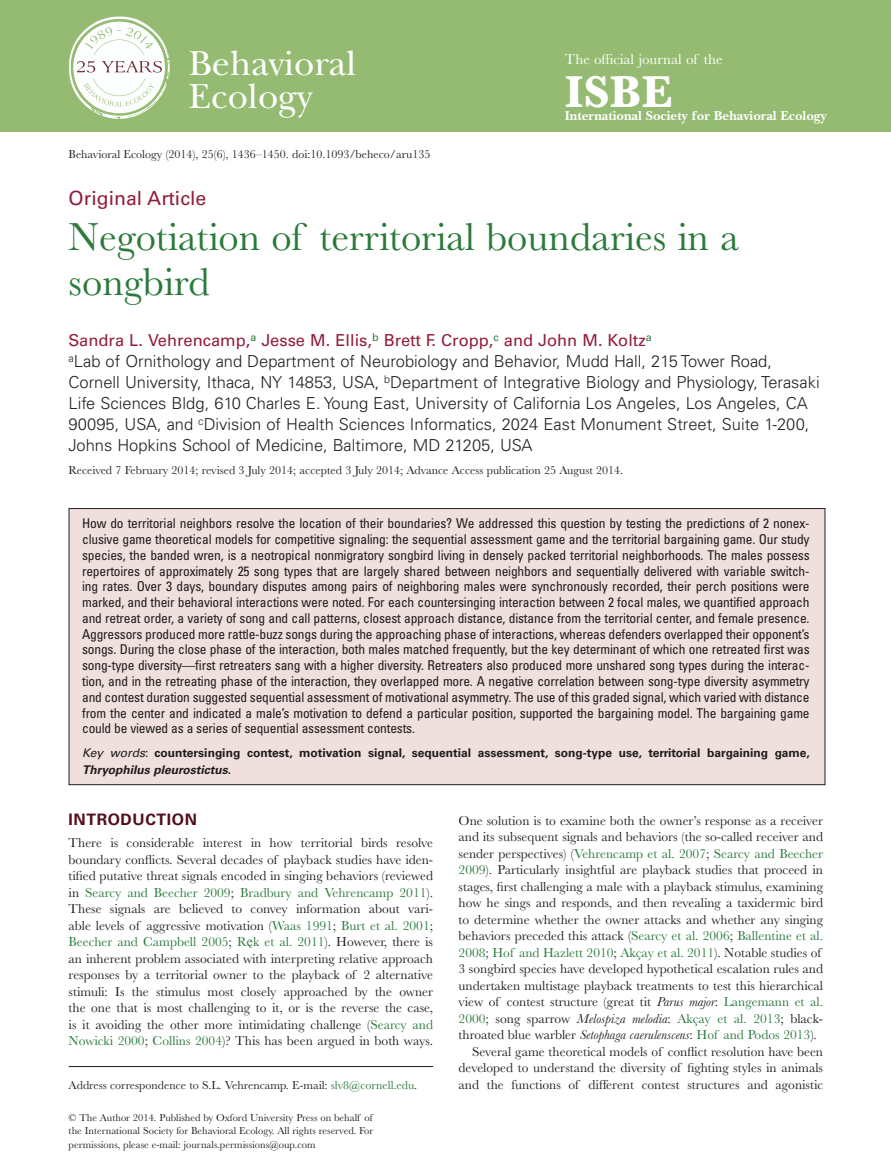
<style>
.page{position:relative;width:891px;height:1175px;background:#fff}
.page>*{position:absolute;margin:0;border:0;box-sizing:border-box;transform-origin:0 0}
.t1{font:700 46.35px "Baskerville MT Std";color:#fff}
.t2{font:40.5px/45px "Baskerville MT Std";color:#2a7a3b}
.t3{font:36.15px/33px "New Baskerville Std";color:#fff}
.t4{font:19.5px "Univers LT Std";color:#921d3a}
.t5{font:300 16.5px/21px "Univers LT Std";color:#231f20}
.t6{font:700 15.75px "Univers LT Std";letter-spacing:.04em;color:#510f1b}
.t7{font:15px "Baskerville MT Std";color:#fff}
.t8{font:condensed 13.5px/15.8px "Univers LT Std";letter-spacing:-.015em;color:#231f20;text-align:justify}
.t9{font:13.5px/16.5px "Baskerville MT Std";color:#231f20;text-align:justify}
.t10{font:13.5px "Baskerville MT Std";color:#2a7a3b}
.t11{font:700 13.5px "New Baskerville Std";color:#fff}
.t12{font:12px "Baskerville MT Std";color:#231f20}
.t13{font:700 12px/16.5px "Univers LT Std";color:#231f20}
.t14{font:10.5px/13.5px "Baskerville MT Std";color:#231f20;text-align:justify}
.s1{font-weight:400;color:#921d3a}
.s2{font-weight:400;font-style:italic}
.s3{font-weight:400}
.s4{font-style:italic}
.s5{color:#2a7a3b}
.s6{font-family:"Gandhari Unicode";color:#2a7a3b}
.s7{color:#231f20}
</style>
<div class="page">
<div style="left:0;top:0;width:891px;height:131px;background:#95bb73"></div>
<div style="left:69px;top:508px;width:756px;height:276px;background:#efe0de"></div>
<hr style="left:69px;top:1066px;width:364px;height:1px;background:#231f20">
<svg style="left:69px;top:16px;width:101px;height:103px"></svg>
<h3 class="t3" style="left:189px;top:47px;width:169px">Behavioral<br>Ecology</h3>
<p class="t12" style="left:69px;top:147px;width:363px">Behavioral Ecology (2014), 25(6), 1436–1450. doi:10.1093/beheco/aru135</p>
<p class="t7" style="left:565px;top:51px;width:160px">The official journal of the</p>
<h1 class="t1" style="left:565px;top:66px;width:109px">ISBE</h1>
<p class="t11" style="left:565px;top:108px;width:263px">International Society for Behavioral Ecology</p>
<h3 class="t4" style="left:69px;top:187px;width:139px">Original Article</h3>
<h2 class="t2" style="left:69px;top:215px;width:672px">Negotiation of territorial boundaries in a songbird</h2>
<p class="t5" style="left:69px;top:330px;width:753px"><span class="s1">Sandra L. Vehrencamp,</span><sup>a</sup> <span class="s1">Jesse M. Ellis,</span><sup>b</sup> <span class="s1">Brett F. Cropp,</span><sup>c</sup> <span class="s1">and John M. Koltz</span><sup>a<br></sup><sup>a</sup>Lab of Ornithology and Department of Neurobiology and Behavior, Mudd Hall, 215 Tower Road, Cornell University, Ithaca, NY 14853, USA, <sup>b</sup>Department of Integrative Biology and Physiology, Terasaki Life Sciences Bldg, 610 Charles E. Young East, University of California Los Angeles, Los Angeles, CA 90095, USA, and <sup>c</sup>Division of Health Sciences Informatics, 2024 East Monument Street, Suite 1-200, Johns Hopkins School of Medicine, Baltimore, MD 21205, USA</p>
<p class="t12" style="left:69px;top:463px;width:556px">Received 7 February 2014; revised 3 July 2014; accepted 3 July 2014; Advance Access publication 25 August 2014.</p>
<p class="t8" style="left:82px;top:515px;width:729px">How do territorial neighbors resolve the location of their boundaries? We addressed this question by testing the predictions of 2 nonex&shy;clusive game theoretical models for competitive signaling: the sequential assessment game and the territorial bargaining game. Our study species, the banded wren, is a neotropical nonmigratory songbird living in densely packed territorial neighborhoods. The males possess repertoires of approximately 25 song types that are largely shared between neighbors and sequentially delivered with variable switch&shy;ing rates. Over 3 days, boundary disputes among pairs of neighboring males were synchronously recorded, their perch positions were marked, and their behavioral interactions were noted. For each countersinging interaction between 2 focal males, we quantified approach and retreat order, a variety of song and call patterns, closest approach distance, distance from the territorial center, and female presence.<br>Aggressors produced more rattle-buzz songs during the approaching phase of interactions, whereas defenders overlapped their opponent’s songs. During the close phase of the interaction, both males matched frequently, but the key determinant of which one retreated first was song-type diversity—first retreaters sang with a higher diversity. Retreaters also produced more unshared song types during the interac&shy;tion, and in the retreating phase of the interaction, they overlapped more. A negative correlation between song-type diversity asymmetry and contest duration suggested sequential assessment of motivational asymmetry. The use of this graded signal, which varied with distance from the center and indicated a male’s motivation to defend a particular position, supported the bargaining model. The bargaining game could be viewed as a series of sequential assessment contests.</p>
<p class="t13" style="left:82px;top:745px;width:729px"><span class="s2">Key words</span><span class="s3">:</span> countersinging contest, motivation signal, sequential assessment, song-type use, territorial bargaining game,<br><span class="s4">Thryophilus pleurostictus</span>.</p>
<p class="t6" style="left:69px;top:810px;width:130px">Introduction</p>
<p class="t9" style="left:69px;top:834px;width:366px">There is considerable interest in how territorial birds resolve boundary conflicts. Several decades of playback studies have iden&shy;tified putative threat signals encoded in singing behaviors (reviewed in <span class="s5">Searcy and Beecher 2009</span>; <span class="s5">Bradbury and Vehrencamp 2011</span>).<br>These signals are believed to convey information about vari&shy;able levels of aggressive motivation (<span class="s5">Waas 1991</span>; <span class="s5">Burt et al. 2001</span>; <span class="s5">Beecher and Campbell 2005</span>; <span class="s5">R</span><span class="s6">ę</span><span class="s5">k et al. 2011</span>). However, there is an inherent problem associated with interpreting relative approach responses by a territorial owner to the playback of 2 alternative stimuli: Is the stimulus most closely approached by the owner the one that is most challenging to it, or is the reverse the case, is it avoiding the other more intimidating challenge (<span class="s5">Searcy and Nowicki 2000</span>; <span class="s5">Collins 2004</span>)? This has been argued in both ways.</p>
<p class="t9" style="left:459px;top:812px;width:366px">One solution is to examine both the owner’s response as a receiver</p>
<p class="t9" style="left:459px;top:828px;width:366px">and its subsequent signals and behaviors (the so-called receiver and</p>
<p class="t10" style="left:459px;top:845px;width:366px"><span class="s7">sender perspectives) (</span>Vehrencamp et al. 2007<span class="s7">;</span> Searcy and Beecher</p>
<p class="t9" style="left:459px;top:861px;width:366px"><span class="s5">2009</span>). Particularly insightful are playback studies that proceed in</p>
<p class="t9" style="left:459px;top:878px;width:366px">stages, first challenging a male with a playback stimulus, examining</p>
<p class="t9" style="left:459px;top:894px;width:366px">how he sings and responds, and then revealing a taxidermic bird</p>
<p class="t9" style="left:459px;top:911px;width:366px">to determine whether the owner attacks and whether any singing</p>
<p class="t10" style="left:459px;top:928px;width:366px"><span class="s7">behaviors preceded this attack (</span>Searcy et al. 2006<span class="s7">;</span> Ballentine et al.</p>
<p class="t10" style="left:459px;top:944px;width:364px">2008<span class="s7">;</span> Hof and Hazlett 2010<span class="s7">;</span> Akçay et al. 2011<span class="s7">). Notable studies of</span></p>
<p class="t9" style="left:459px;top:960px;width:366px">3 songbird species have developed hypothetical escalation rules and</p>
<p class="t9" style="left:459px;top:977px;width:366px">undertaken multistage playback treatments to test this hierarchical</p>
<p class="t9" style="left:459px;top:993px;width:366px">view of contest structure (great tit <span class="s4">Parus major</span>: <span class="s5">Langemann et al.</span></p>
<p class="t9" style="left:459px;top:1010px;width:366px"><span class="s5">2000</span>; song sparrow <span class="s4">Melospiza melodia</span>: <span class="s5">Akçay et al. 2013</span>; black-</p>
<p class="t9" style="left:459px;top:1026px;width:360px">throated blue warbler <span class="s4">Setophaga caerulenscens</span>: <span class="s5">Hof and Podos 2013</span>).</p>
<p class="t9" style="left:472px;top:1043px;width:353px">Several game theoretical models of conflict resolution have been</p>
<p class="t9" style="left:459px;top:1059px;width:366px">developed to understand the diversity of fighting styles in animals</p>
<p class="t12" style="left:69px;top:1077px;width:350px">Address correspondence to S.L. Vehrencamp. E-mail: <span class="s5">slv8@cornell.edu</span>.</p>
<p class="t9" style="left:459px;top:1076px;width:366px">and the functions of different contest structures and agonistic</p>
<p class="t14" style="left:69px;top:1110px;width:306px">© The Author 2014. Published by Oxford University Press on behalf of the International Society for Behavioral Ecology. All rights reserved. For permissions, please e-mail: journals.permissions@oup.com</p>
</div>
